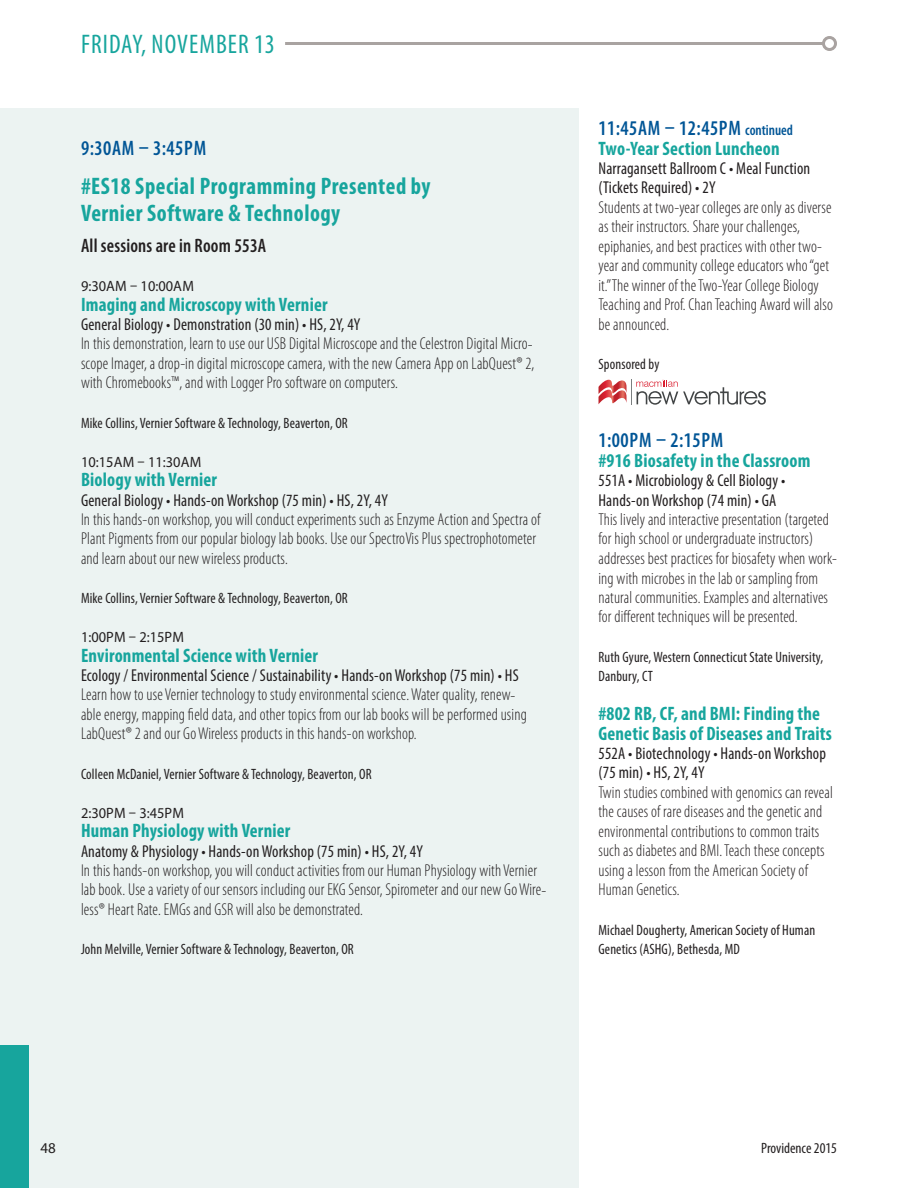
<style>
.page{position:relative;width:918px;height:1188px;background:#fff}
.page>*{position:absolute;margin:0;border:0;box-sizing:border-box;transform-origin:0 0}
.t1{font:condensed 27px "Myriad Pro";letter-spacing:.04em;color:#17a59d;scale:.96 1}
.t2{font:700 condensed 24px/27px "Myriad Pro";letter-spacing:.02em;color:#17a59d;scale:.96 1}
.t3{font:600 condensed 21px "Myriad Pro";letter-spacing:.03em;color:#005596;scale:.96 1}
.t4{font:700 condensed 19.5px/19.5px "Myriad Pro";letter-spacing:.01em;color:#17a59d;scale:.96 1}
.t5{font:600 condensed 19.5px "Myriad Pro";letter-spacing:.01em;color:#231f20;scale:.96 1}
.t6{font:300 condensed 17.25px/19.5px "Myriad Pro";letter-spacing:.01em;color:#231f20;scale:.96 1}
.t7{font:condensed 17.25px/19.5px "Myriad Pro";letter-spacing:.01em;color:#231f20;scale:.96 1}
.t8{font:condensed 15px/19.5px "Myriad Pro";letter-spacing:.01em;color:#231f20;scale:.96 1}
.t9{font:15px "Myriad Pro";letter-spacing:.01em;color:#231f20;scale:.96 1}
.t10{font:condensed 15px "Myriad Pro";letter-spacing:.01em;color:#231f20}
.t11{font:15px "Myriad Pro";letter-spacing:.01em;color:#231f20}
.s1{font-size:15px}
</style>
<div class="page">
<div style="left:0;top:108px;width:578px;height:1080px;background:#ecf3f2"></div>
<div style="left:0;top:1045px;width:29px;height:143px;background:#17a59d"></div>
<hr style="left:285px;top:42px;width:539px;height:3px;background:#a9a3a1">
<div style="left:822px;top:36px;width:15px;height:15px;border:3px solid #a9a3a1;border-radius:50%"></div>
<svg style="left:599px;top:379px;width:167px;height:26px"></svg>
<h1 class="t1" style="left:81px;top:28px;width:203px">FRIDAY, NOVEMBER 13</h1>
<p class="t3" style="left:81px;top:135px;width:132px">9:30AM – 3:45PM</p>
<h2 class="t2" style="left:81px;top:172px;width:366px">#ES18 Special Programming Presented by<br>Vernier Software &amp; Technology</h2>
<p class="t5" style="left:81px;top:234px;width:194px">All sessions are in Room 553A</p>
<p class="t9" style="left:81px;top:277px;width:119px">9:30AM – 10:00AM</p>
<p class="t4" style="left:81px;top:294px;width:258px">Imaging and Microscopy with Vernier</p>
<p class="t7" style="left:81px;top:314px;width:293px">General Biology • Demonstration (30 min) • HS, 2Y, 4Y</p>
<p class="t6" style="left:81px;top:334px;width:474px;text-align:justify">In this demonstration, learn to use our USB Digital Microscope and the Celestron Digital Micro&shy;scope Imager, a drop-in digital microscope camera, with the new Camera App on LabQuest® 2, with Chromebooks™, and with Logger Pro software on computers.</p>
<p class="t8" style="left:81px;top:413px;width:280px">Mike Collins, Vernier Software &amp; Technology, Beaverton, OR</p>
<p class="t9" style="left:81px;top:452px;width:127px">10:15AM – 11:30AM</p>
<p class="t4" style="left:81px;top:469px;width:143px">Biology with Vernier</p>
<p class="t7" style="left:81px;top:490px;width:321px">General Biology • Hands-on Workshop (75 min) • HS, 2Y, 4Y</p>
<p class="t6" style="left:81px;top:509px;width:480px">In this hands-on workshop, you will conduct experiments such as Enzyme Action and Spectra of<br>Plant Pigments from our popular biology lab books. Use our SpectroVis Plus spectrophotometer and learn about our new wireless products.</p>
<p class="t8" style="left:81px;top:588px;width:280px">Mike Collins, Vernier Software &amp; Technology, Beaverton, OR</p>
<p class="t9" style="left:81px;top:628px;width:109px">1:00PM – 2:15PM</p>
<p class="t4" style="left:81px;top:645px;width:248px">Environmental Science with Vernier</p>
<p class="t7" style="left:81px;top:665px;width:457px">Ecology / Environmental Science / Sustainability • Hands-on Workshop (75 min) • HS</p>
<p class="t6" style="left:81px;top:685px;width:466px">Learn how to use Vernier technology to study environmental science. Water quality, renew&shy;able energy, mapping field data, and other topics from our lab books will be performed using<br>LabQuest® 2 and our Go Wireless products in this hands-on workshop.</p>
<p class="t8" style="left:81px;top:764px;width:304px">Colleen McDaniel, Vernier Software &amp; Technology, Beaverton, OR</p>
<p class="t9" style="left:81px;top:803px;width:109px">2:30PM – 3:45PM</p>
<p class="t4" style="left:81px;top:820px;width:220px">Human Physiology with Vernier</p>
<p class="t7" style="left:81px;top:841px;width:358px">Anatomy &amp; Physiology • Hands-on Workshop (75 min) • HS, 2Y, 4Y</p>
<p class="t6" style="left:81px;top:860px;width:486px">In this hands-on workshop, you will conduct activities from our Human Physiology with Vernier lab book. Use a variety of our sensors including our EKG Sensor, Spirometer and our new Go Wire&shy;less® Heart Rate. EMGs and GSR will also be demonstrated.</p>
<p class="t8" style="left:81px;top:939px;width:286px">John Melville, Vernier Software &amp; Technology, Beaverton, OR</p>
<p class="t3" style="left:598px;top:115px;width:204px">11:45AM – 12:45PM <span class="s1">continued</span></p>
<p class="t4" style="left:598px;top:138px;width:190px">Two-Year Section Luncheon</p>
<p class="t7" style="left:598px;top:158px;width:222px">Narragansett Ballroom C • Meal Function (Tickets Required) • 2Y</p>
<p class="t6" style="left:598px;top:197px;width:246px">Students at two-year colleges are only as diverse as their instructors. Share your challenges, epiphanies, and best practices with other two&shy;year and community college educators who “get it.” The winner of the Two-Year College Biology Teaching and Prof. Chan Teaching Award will also be announced.</p>
<p class="t8" style="left:598px;top:354px;width:65px">Sponsored by</p>
<p class="t3" style="left:598px;top:427px;width:132px">1:00PM – 2:15PM</p>
<p class="t4" style="left:598px;top:450px;width:222px">#916 Biosafety in the Classroom</p>
<p class="t7" style="left:598px;top:470px;width:196px">551A • Microbiology &amp; Cell Biology •<br>Hands-on Workshop (74 min) • GA</p>
<p class="t6" style="left:598px;top:509px;width:250px">This lively and interactive presentation (targeted for high school or undergraduate instructors) addresses best practices for biosafety when work&shy;ing with microbes in the lab or sampling from natural communities. Examples and alternatives for different techniques will be presented.</p>
<p class="t8" style="left:598px;top:647px;width:236px">Ruth Gyure, Western Connecticut State University,<br>Danbury, CT</p>
<p class="t4" style="left:598px;top:703px;width:245px">#802 RB, CF, and BMI: Finding the<br>Genetic Basis of Diseases and Traits</p>
<p class="t7" style="left:598px;top:743px;width:238px">552A • Biotechnology • Hands-on Workshop (75 min) • HS, 2Y, 4Y</p>
<p class="t6" style="left:598px;top:782px;width:246px">Twin studies combined with genomics can reveal the causes of rare diseases and the genetic and environmental contributions to common traits such as diabetes and BMI. Teach these concepts using a lesson from the American Society of Human Genetics.</p>
<p class="t8" style="left:598px;top:920px;width:227px">Michael Dougherty, American Society of Human<br>Genetics (ASHG), Bethesda, MD</p>
<p class="t11" style="left:40px;top:1139px;width:17px">48</p>
<p class="t10" style="left:761px;top:1139px;width:77px">Providence 2015</p>
</div>
